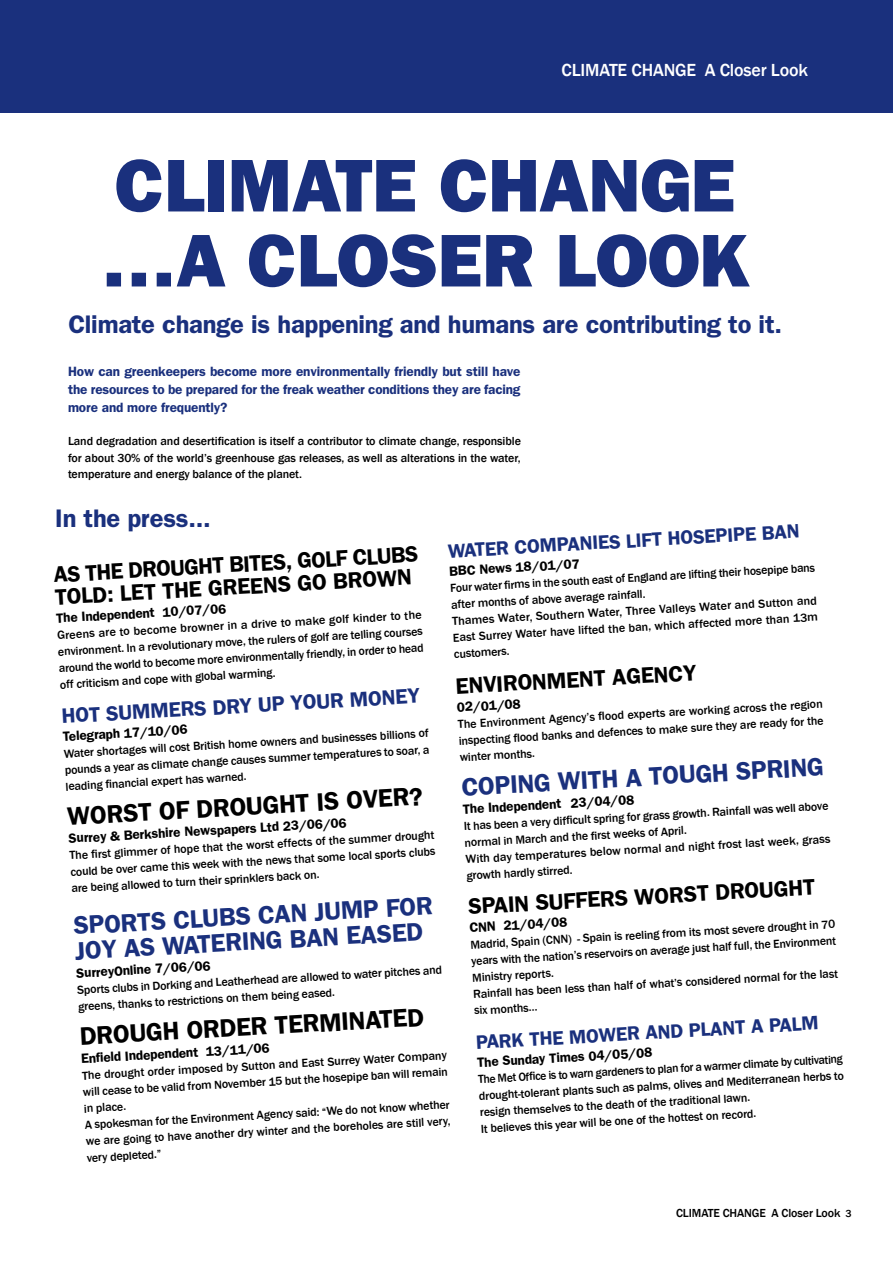
<style>
.page{position:relative;width:893px;height:1263px;background:#fff}
.page>*{position:absolute;margin:0;border:0;box-sizing:border-box;transform-origin:0 0}
.t1{font:800 75px/75px "Franklin Gothic";letter-spacing:-.005em;color:#1a307d}
.t2{font:600 25.5px/25.5px "Franklin Gothic";letter-spacing:-.01em;color:#1a307d}
.t3{font:600 25.5px "Franklin Gothic";color:#000}
.t4{font:600 22.5px/22.6px "Franklin Gothic";color:#000}
.t5{font:600 21px "Franklin Gothic";color:#1a307d}
.t6{font:600 19.5px "Franklin Gothic";color:#1a307d}
.t7{font:500 18px "Franklin Gothic";letter-spacing:-.01em;color:#fff}
.t8{font:600 13.5px "Franklin Gothic";color:#000}
.t9{font:600 13.5px/18px "Franklin Gothic";letter-spacing:-.01em;color:#1a307d;text-align:justify}
.t10{font:500 12px/16.6px "Franklin Gothic";letter-spacing:-.01em;color:#000;text-align:justify}
.s1{font-size:10.5px}
</style>
<div class="page">
<div style="left:0;top:0;width:893px;height:113px;background:#1a307d"></div>
<h3 class="t7" style="left:561px;top:59px;width:21px">CLIMATE</h3>
<h3 class="t7" style="left:631px;top:59px;width:22px">CHANGE</h3>
<h3 class="t7" style="left:705px;top:59px;width:105px">A Closer Look</h3>
<h1 class="t1" style="left:101px;top:148px;width:649px">CLIMATE CHANGE …A CLOSER LOOK</h1>
<h2 class="t2" style="left:68px;top:311px;width:715px">Climate change is happening and humans are contributing to it.</h2>
<p class="t9" style="left:68px;top:363px;width:454px">How can greenkeepers become more environmentally friendly but still have the resources to be prepared for the freak weather conditions they are facing more and more frequently?</p>
<p class="t10" style="left:68px;top:433px;width:454px">Land degradation and desertification is itself a contributor to climate change, responsible for about 30% of the world’s greenhouse gas releases, as well as alterations in the water, temperature and energy balance of the planet.</p>
<h2 class="t2" style="left:55px;top:506px;width:157px">In the press...</h2>
<h3 class="t6" style="left:447px;top:539px;width:353px;rotate:-3deg">WATER COMPANIES LIFT HOSEPIPE BAN</h3>
<p class="t8" style="left:449px;top:563px;width:132px;rotate:-3deg">BBC News 18/01/07</p>
<h3 class="t4" style="left:53px;top:562px;width:367px;rotate:-3deg">AS THE DROUGHT BITES, GOLF CLUBS<br>TOLD: LET THE GREENS GO BROWN</h3>
<p class="t8" style="left:56px;top:610px;width:172px;rotate:-3deg">The Independent 10/07/06</p>
<p class="t10" style="left:450px;top:579px;width:367px;text-align:left;rotate:-3deg">Four water fi rms in the south east of England are lifting their hosepipe bans after months of above average rainfall.<br>Thames Water, Southern Water, Three Valleys Water and Sutton and East Surrey Water have lifted the ban, which affected more than 13m customers.</p>
<h3 class="t4" style="left:455px;top:674px;width:242px;rotate:-3deg">ENVIRONMENT AGENCY</h3>
<p class="t8" style="left:457px;top:699px;width:65px;rotate:-3deg">02/01/08</p>
<p class="t10" style="left:57px;top:626px;width:367px;rotate:-3deg">Greens are to become browner in a drive to make golf kinder to the environment. In a revolutionary move, the rulers of golf are telling courses around the world to become more environmentally friendly, in order to head off criticism and cope with global warming.</p>
<h3 class="t5" style="left:61px;top:703px;width:360px;rotate:-3deg">HOT SUMMERS DRY UP YOUR MONEY</h3>
<p class="t8" style="left:62px;top:728px;width:126px;rotate:-3deg">Telegraph 17/10/06</p>
<p class="t10" style="left:457px;top:715px;width:367px;rotate:-3deg">The Environment Agency’s fl ood experts are working across the region inspecting fl ood banks and defences to make sure they are ready for the winter months.</p>
<h2 class="t2" style="left:461px;top:774px;width:364px;rotate:-3deg">COPING WITH A TOUGH SPRING</h2>
<p class="t8" style="left:462px;top:801px;width:173px;rotate:-3deg">The Independent 23/04/08</p>
<p class="t10" style="left:63px;top:745px;width:367px;rotate:-3deg">Water shortages will cost British home owners and businesses billions of pounds a year as climate change causes summer temperatures to soar, a leading fi nancial expert has warned.</p>
<h2 class="t3" style="left:67px;top:800px;width:357px;rotate:-3deg">WORST OF DROUGHT IS OVER?</h2>
<p class="t10" style="left:463px;top:817px;width:367px;text-align:left;rotate:-3deg">It has been a very diffi cult spring for grass growth. Rainfall was well above normal in March and the fi rst weeks of April.<br>With day temperatures below normal and night frost last week, grass growth hardly stirred.</p>
<h3 class="t4" style="left:468px;top:894px;width:349px;rotate:-3deg">SPAIN SUFFERS WORST DROUGHT</h3>
<p class="t8" style="left:469px;top:919px;width:100px;rotate:-3deg">CNN 21/04/08</p>
<p class="t8" style="left:68px;top:830px;width:280px;rotate:-3deg">Surrey &amp; Berkshire Newspapers Ltd 23/06/06</p>
<p class="t10" style="left:69px;top:846px;width:367px;rotate:-3deg">The fi rst glimmer of hope that the worst effects of the summer drought could be over came this week with the news that some local sports clubs are being allowed to turn their sprinklers back on.</p>
<h2 class="t2" style="left:73px;top:912px;width:361px;rotate:-3deg">SPORTS CLUBS CAN JUMP FOR<br>JOY AS WATERING BAN EASED</h2>
<p class="t8" style="left:76px;top:965px;width:136px;rotate:-3deg">SurreyOnline 7/06/06</p>
<p class="t10" style="left:470px;top:935px;width:367px;rotate:-3deg">Madrid, Spain (CNN) - Spain is reeling from its most severe drought in 70 years with the nation’s reservoirs on average just half full, the Environment Ministry reports.</p>
<p class="t10" style="left:77px;top:981px;width:367px;rotate:-3deg">Sports clubs in Dorking and Leatherhead are allowed to water pitches and greens, thanks to restrictions on them being eased.</p>
<p class="t10" style="left:473px;top:985px;width:367px;line-height:17.2px;rotate:-3deg">Rainfall has been less than half of what’s considered normal for the last six months…</p>
<h3 class="t6" style="left:475px;top:1030px;width:345px;rotate:-3deg">PARK THE MOWER AND PLANT A PALM</h3>
<p class="t8" style="left:477px;top:1054px;width:177px;rotate:-3deg">The Sunday Times 04/05/08</p>
<h2 class="t3" style="left:79px;top:1020px;width:346px;rotate:-3deg">DROUGH ORDER TERMINATED</h2>
<p class="t8" style="left:81px;top:1050px;width:190px;rotate:-3deg">Enfi eld Independent 13/11/06</p>
<p class="t10" style="left:82px;top:1066px;width:367px;rotate:-3deg">The drought order imposed by Sutton and East Surrey Water Company will cease to be valid from November 15 but the hosepipe ban will remain in place.</p>
<p class="t10" style="left:478px;top:1070px;width:367px;text-align:left;rotate:-3deg">The Met Offi ce is to warn gardeners to plan for a warmer climate by cultivating drought-tolerantplants such as palms, olives and Mediterranean herbs to resign themselves to the death of the traditional lawn.<br>It believes this year will be one of the hottest on record.</p>
<p class="t10" style="left:84px;top:1116px;width:367px;rotate:-3deg">A spokesman for the Environment Agency said: “We do not know whether we are going to have another dry winter and the boreholes are still very, very depleted.”</p>
<p class="t10" style="left:676px;top:1204px;width:14px">CLIMATE</p>
<p class="t10" style="left:723px;top:1204px;width:15px">CHANGE</p>
<p class="t10" style="left:772px;top:1204px;width:81px">A Closer Look <span class="s1">3</span></p>
</div>
